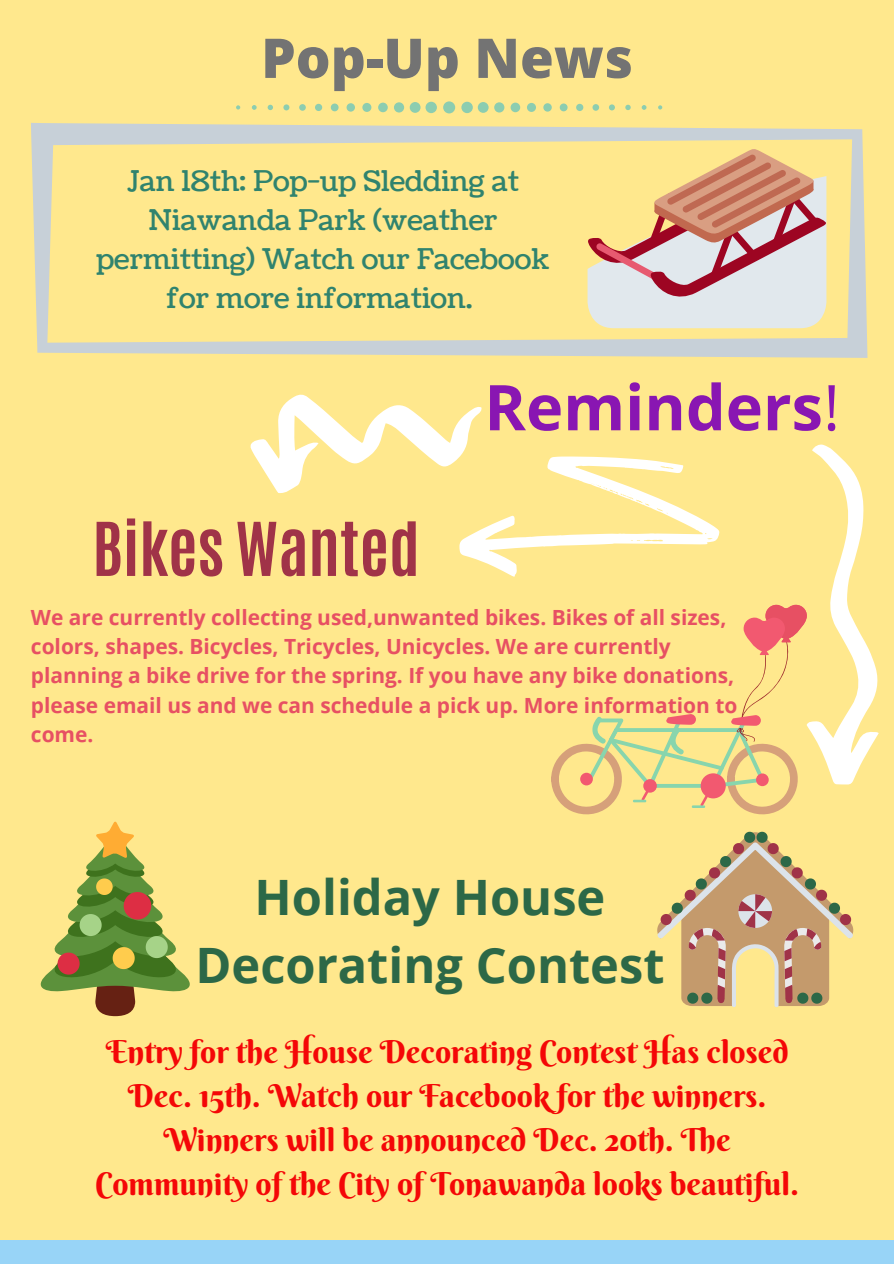
<style>
.page{position:relative;width:894px;height:1264px;background:#fff}
.page>*{position:absolute;margin:0;border:0;box-sizing:border-box;transform-origin:0 0}
.t1{font:700 63px "Antonio";color:#a03348}
.t2{font:700 63px "Open Sans";color:#8916b2}
.t3{font:800 54.75px "Open Sans";color:#737373}
.t4{font:700 48.75px/67.9px "Open Sans";color:#2c6847;text-align:center}
.t5{font:31.5px/44.1px "Berkshire Swash";color:#f40707;text-align:center}
.t6{font:28.35px/39px "Coustard";color:#30836e;text-align:center}
.t7{font:700 20.85px/29.1px "Open Sans";color:#e75063}
.s1{font-weight:400}
</style>
<div class="page">
<div style="left:0;top:0;width:893px;height:1263px;background:#ffe88d"></div>
<div style="left:0;top:1239px;width:893px;height:24px;background:#98d4f7"></div>
<svg style="left:236px;top:101px;width:426px;height:12px"></svg>
<svg style="left:31px;top:123px;width:836px;height:235px"></svg>
<svg style="left:587px;top:148px;width:239px;height:180px"></svg>
<svg style="left:657px;top:831px;width:196px;height:176px"></svg>
<svg style="left:40px;top:821px;width:150px;height:195px"></svg>
<svg style="left:250px;top:394px;width:628px;height:420px"></svg>
<h2 class="t3" style="left:261px;top:19px;width:373px">Pop-Up News</h2>
<h3 class="t6" style="left:96px;top:162px;width:454px">Jan 18th: Pop-up Sledding at<br>Niawanda Park (weather permitting) Watch our Facebook for more information.</h3>
<h1 class="t1" style="left:92px;top:504px;width:329px">Bikes Wanted</h1>
<h1 class="t2" style="left:484px;top:363px;width:357px">Reminders<span class="s1">!</span></h1>
<p class="t7" style="left:31px;top:602px;width:707px">We are currently collecting used,unwanted bikes. Bikes of all sizes, colors, shapes. Bicycles, Tricycles, Unicycles. We are currently planning a bike drive for the spring. If you have any bike donations, please email us and we can schedule a pick up. More information to come.</p>
<h3 class="t4" style="left:195px;top:861px;width:470px">Holiday House<br>Decorating Contest</h3>
<h3 class="t5" style="left:95px;top:1029px;width:705px">Entry for the House Decorating Contest Has closed Dec. 15th. Watch our Facebook for the winners.<br>Winners will be announced Dec. 20th. The Community of the City of Tonawanda looks beautiful.</h3>
</div>
